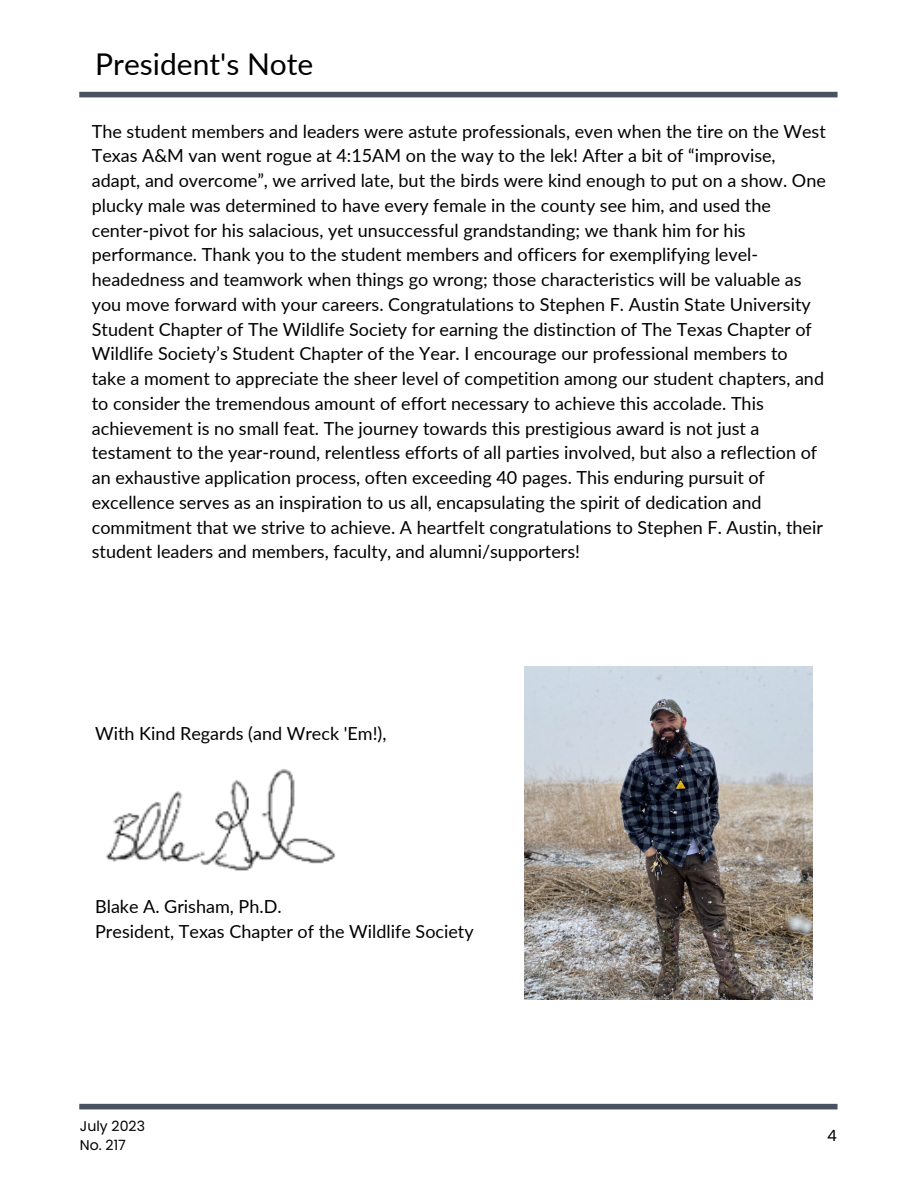
<style>
.page{position:relative;width:918px;height:1188px;background:#fff}
.page>*{position:absolute;margin:0;border:0;box-sizing:border-box;transform-origin:0 0}
.t1{font:30px "Lato";color:#000}
.t2{font:18px/24.8px "Lato";color:#000}
.t3{font:15.45px "Poppins";color:#000}
.t4{font:14.1px "Poppins";color:#000}
</style>
<div class="page">
<div style="left:79px;top:1104px;width:759px;height:5px;background:#495261"></div>
<div style="left:79px;top:92px;width:759px;height:5px;background:#495261"></div>
<img style="left:105px;top:769px;width:230px;height:102px">
<img style="left:524px;top:667px;width:288px;height:332px">
<p class="t1" style="left:95px;top:45px;width:220px">President's Note</p>
<p class="t2" style="left:92px;top:118px;width:736px">The student members and leaders were astute professionals, even when the tire on the West Texas A&amp;M van went rogue at 4:15AM on the way to the lek! After a bit of “improvise, adapt, and overcome”, we arrived late, but the birds were kind enough to put on a show. One plucky male was determined to have every female in the county see him, and used the center-pivot for his salacious, yet unsuccessful grandstanding; we thank him for his performance. Thank you to the student members and officers for exemplifying level&shy;headedness and teamwork when things go wrong; those characteristics will be valuable as you move forward with your careers. Congratulations to Stephen F. Austin State University Student Chapter of The Wildlife Society for earning the distinction of The Texas Chapter of Wildlife Society’s Student Chapter of the Year. I encourage our professional members to take a moment to appreciate the sheer level of competition among our student chapters, and to consider the tremendous amount of effort necessary to achieve this accolade. This achievement is no small feat. The journey towards this prestigious award is not just a testament to the year-round, relentless efforts of all parties involved, but also a reflection of an exhaustive application process, often exceeding 40 pages. This enduring pursuit of excellence serves as an inspiration to us all, encapsulating the spirit of dedication and commitment that we strive to achieve. A heartfelt congratulations to Stephen F. Austin, their student leaders and members, faculty, and alumni/supporters!</p>
<p class="t2" style="left:95px;top:720px;width:293px">With Kind Regards (and Wreck 'Em!),</p>
<p class="t2" style="left:95px;top:894px;width:188px">Blake A. Grisham, Ph.D.</p>
<p class="t2" style="left:95px;top:918px;width:380px">President, Texas Chapter of the Wildlife Society</p>
<p class="t4" style="left:80px;top:1116px;width:67px">July 2023</p>
<p class="t4" style="left:80px;top:1135px;width:47px">No. 217</p>
<p class="t3" style="left:827px;top:1125px;width:11px">4</p>
</div>
